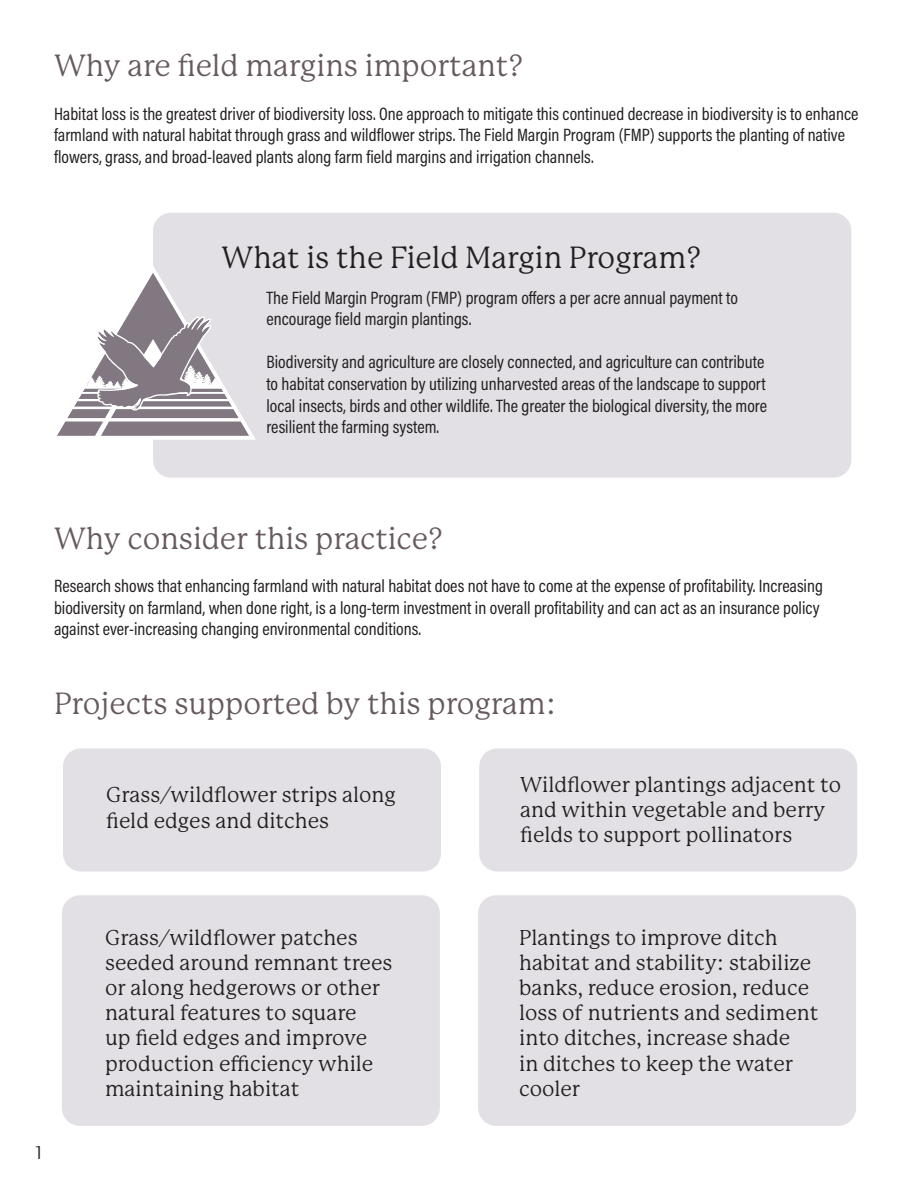
<style>
.page{position:relative;width:918px;height:1188px;background:#fff}
.page>*{position:absolute;margin:0;border:0;box-sizing:border-box;transform-origin:0 0}
.t1{font:30px "P22 Mackinac Pro";color:#675a5f}
.t2{font:30px "P22 Mackinac Pro";color:#231f20}
.t3{font:21px/25.2px "P22 Mackinac Pro";color:#231f20}
.t4{font:18px/21.6px "Acumin Pro Cond";color:#231f20}
.t5{font:18px "P22 Mackinac Pro";color:#231f20}
</style>
<div class="page">
<div style="left:153px;top:213px;width:698px;height:265px;background:#e2e0e4;border-radius:18px"></div>
<svg style="left:57px;top:266px;width:199px;height:174px"></svg>
<div style="left:63px;top:748px;width:378px;height:124px;background:#e2e0e4;border-radius:18px"></div>
<div style="left:479px;top:748px;width:378px;height:124px;background:#e2e0e4;border-radius:18px"></div>
<div style="left:62px;top:895px;width:378px;height:231px;background:#e2e0e4;border-radius:18px"></div>
<div style="left:478px;top:895px;width:378px;height:231px;background:#e2e0e4;border-radius:18px"></div>
<h1 class="t1" style="left:54px;top:49px;width:471px">Why are field margins important?</h1>
<p class="t4" style="left:54px;top:102px;width:806px">Habitat loss is the greatest driver of biodiversity loss. One approach to mitigate this continued decrease in biodiversity is to enhance farmland with natural habitat through grass and wildflower strips. The Field Margin Program (FMP) supports the planting of native flowers, grass, and broad-leaved plants along farm field margins and irrigation channels.</p>
<h1 class="t2" style="left:221px;top:241px;width:481px">What is the Field Margin Program?</h1>
<p class="t4" style="left:266px;top:286px;width:473px">The Field Margin Program (FMP) program offers a per acre annual payment to encourage field margin plantings.</p>
<p class="t4" style="left:266px;top:351px;width:502px">Biodiversity and agriculture are closely connected, and agriculture can contribute to habitat conservation by utilizing unharvested areas of the landscape to support local insects, birds and other wildlife. The greater the biological diversity, the more resilient the farming system.</p>
<h1 class="t1" style="left:54px;top:521px;width:390px">Why consider this practice?</h1>
<p class="t4" style="left:54px;top:575px;width:770px">Research shows that enhancing farmland with natural habitat does not have to come at the expense of profitability. Increasing biodiversity on farmland, when done right, is a long-term investment in overall profitability and can act as an insurance policy against ever-increasing changing environmental conditions.</p>
<h1 class="t1" style="left:54px;top:686px;width:504px">Projects supported by this program:</h1>
<p class="t3" style="left:106px;top:783px;width:291px">Grass/wildflower strips along field edges and ditches</p>
<p class="t3" style="left:520px;top:772px;width:322px">Wildflower plantings adjacent to and within vegetable and berry fields to support pollinators</p>
<p class="t5" style="left:36px;top:1143px;width:8px">1</p>
<p class="t3" style="left:105px;top:925px;width:289px">Grass/wildflower patches seeded around remnant trees or along hedgerows or other natural features to square<br>up field edges and improve production efficiency while maintaining habitat</p>
<p class="t3" style="left:519px;top:925px;width:301px">Plantings to improve ditch habitat and stability: stabilize banks, reduce erosion, reduce loss of nutrients and sediment into ditches, increase shade<br>in ditches to keep the water cooler</p>
</div>
